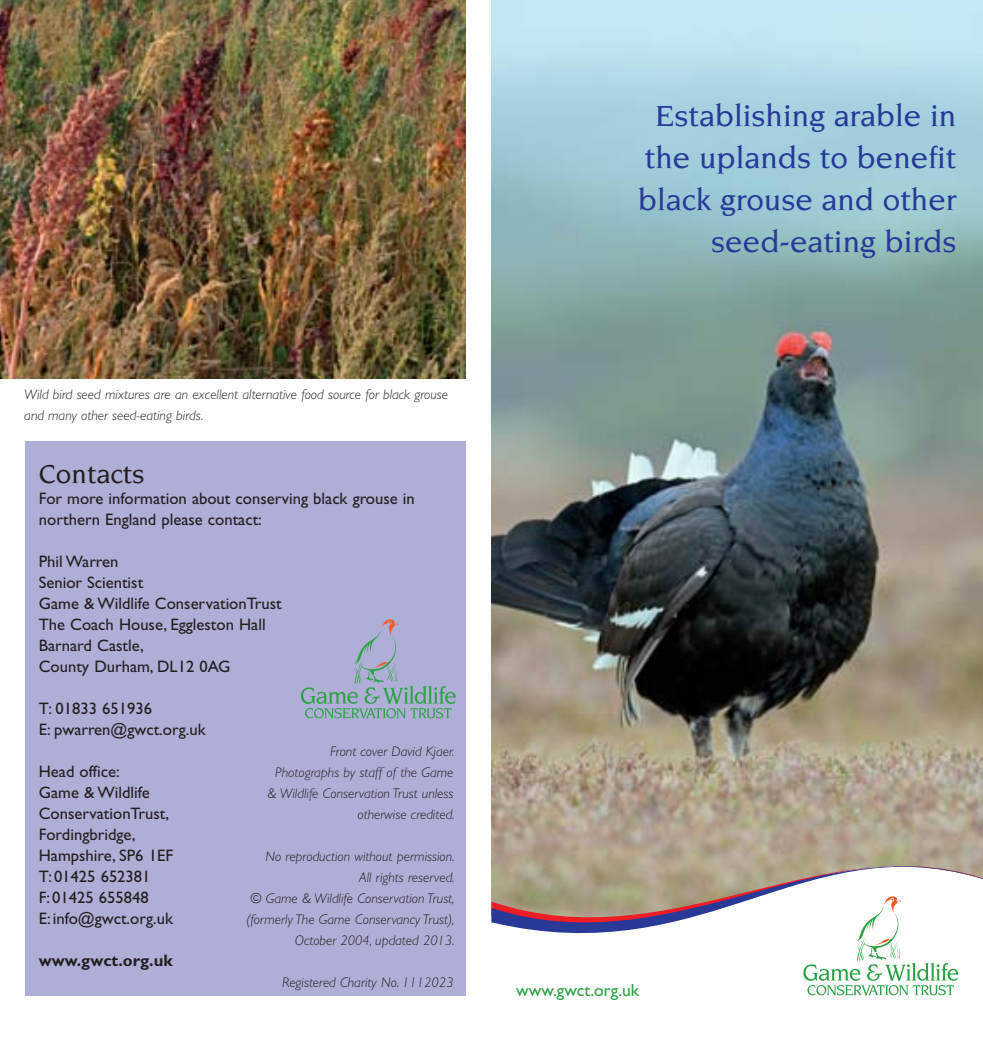
<style>
.page{position:relative;width:983px;height:1042px;background:#fff}
.page>*{position:absolute;margin:0;border:0;box-sizing:border-box;transform-origin:0 0}
.t1{font:500 31.5px/42px "Novarese LT";color:#283997;text-align:right}
.t2{font:500 28px "Novarese LT";color:#231f20}
.t3{font:17.5px "Gill Sans";color:#2ca343}
.t4{font:16.62px/21px "Gill Sans";color:#231f20}
.t5{font:700 16.62px "Gill Sans";color:#231f20}
.t6{font:italic 300 14px/21px "Gill Sans";color:#231f20;text-align:right}
</style>
<div class="page">
<img style="left:492px;top:0;width:490px;height:866px">
<svg style="left:491px;top:866px;width:491px;height:108px"></svg>
<svg style="left:803px;top:896px;width:154px;height:99px"></svg>
<div style="left:25px;top:441px;width:440px;height:554px;background:#afaed7"></div>
<svg style="left:301px;top:619px;width:154px;height:99px"></svg>
<img style="left:0;top:0;width:465px;height:378px">
<p class="t6" style="left:24px;top:385px;width:425px;text-align:left">Wild bird seed mixtures are an excellent alternative food source for black grouse and many other seed-eating birds.</p>
<h2 class="t2" style="left:39px;top:463px;width:107px">Contacts</h2>
<p class="t4" style="left:39px;top:490px;width:377px">For more information about conserving black grouse in northern England please contact:</p>
<p class="t4" style="left:39px;top:553px;width:244px">Phil Warren<br>Senior Scientist<br>Game &amp; Wildlife ConservationTrust<br>The Coach House, Eggleston Hall<br>Barnard Castle,<br>County Durham, DL12 0AG</p>
<p class="t4" style="left:39px;top:700px;width:168px">T: 01833 651936<br>E: pwarren@gwct.org.uk</p>
<p class="t4" style="left:39px;top:763px;width:136px">Head office:<br>Game &amp; Wildlife<br>ConservationTrust,<br>Fordingbridge,<br>Hampshire, SP6 1EF<br>T: 01425 652381<br>F: 01425 655848<br>E: info@gwct.org.uk</p>
<p class="t5" style="left:39px;top:955px;width:135px">www.gwct.org.uk</p>
<p class="t6" style="left:267px;top:742px;width:188px">Front cover David Kjaer.<br>Photographs by staff of the Game &amp; Wildlife Conservation Trust unless otherwise credited.</p>
<p class="t6" style="left:246px;top:847px;width:210px">No reproduction without permission.<br>All rights reserved.<br>© Game &amp; Wildlife Conservation Trust, (formerly The Game Conservancy Trust), October 2004, updated 2013.</p>
<p class="t6" style="left:282px;top:973px;width:173px">Registered Charity No. 1112023</p>
<h1 class="t1" style="left:637px;top:98px;width:320px">Establishing arable in the uplands to benefit black grouse and other seed-eating birds</h1>
<p class="t3" style="left:516px;top:984px;width:124px">www.gwct.org.uk</p>
</div>
